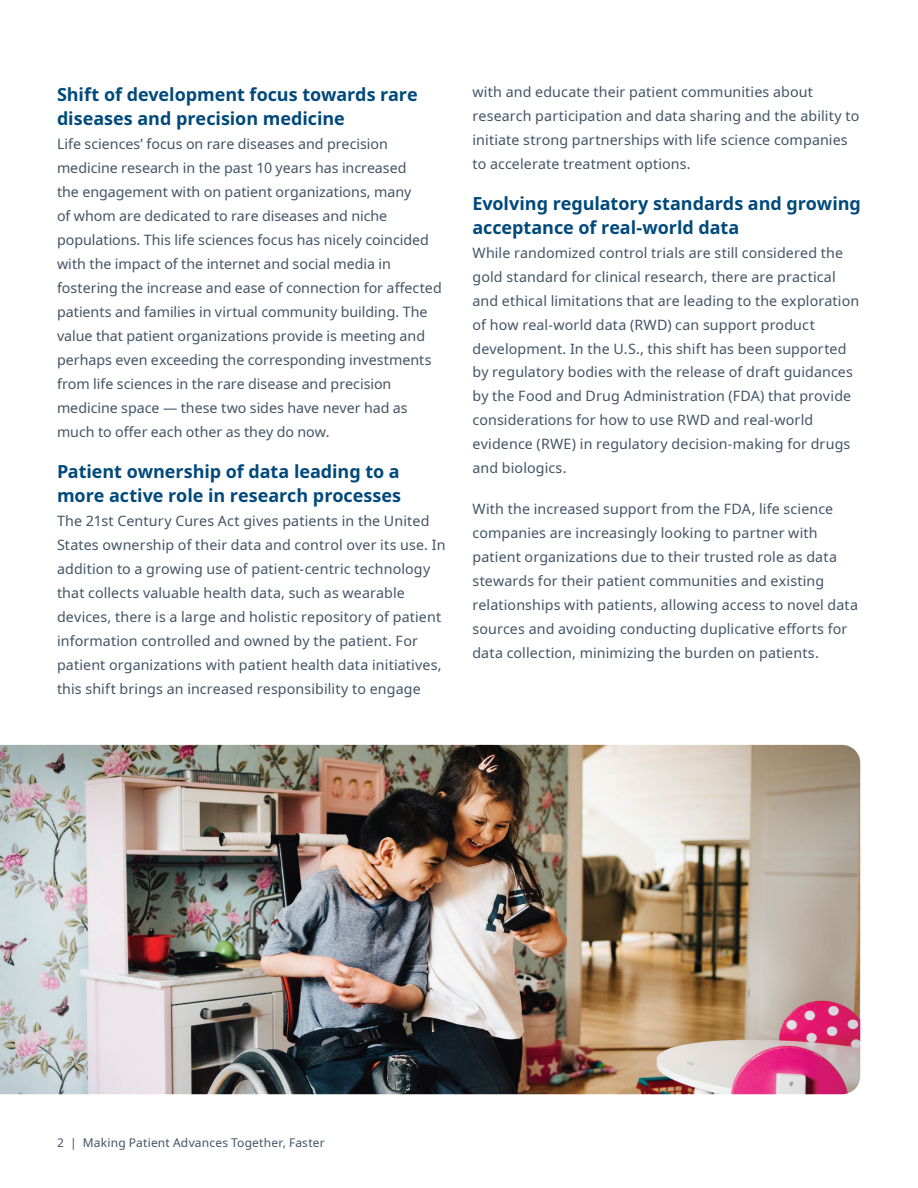
<style>
.page{position:relative;width:918px;height:1188px;background:#fff}
.page>*{position:absolute;margin:0;border:0;box-sizing:border-box;transform-origin:0 0}
.t1{font:700 18px/24px "Noto Sans";letter-spacing:-.005em;color:#00497b}
.t2{font:14.25px/24px "Noto Sans";letter-spacing:.005em;color:#425465}
.t3{font:12px "Noto Sans";letter-spacing:.015em;color:#425465}
</style>
<div class="page">
<img style="left:0;top:745px;width:860px;height:349px">
<p class="t1" style="left:57px;top:83px;width:362px">Shift of development focus towards rare diseases and precision medicine</p>
<p class="t2" style="left:57px;top:132px;width:386px">Life sciences’ focus on rare diseases and precision medicine research in the past 10 years has increased<br>the engagement with on patient organizations, many<br>of whom are dedicated to rare diseases and niche populations. This life sciences focus has nicely coincided with the impact of the internet and social media in fostering the increase and ease of connection for affected patients and families in virtual community building. The value that patient organizations provide is meeting and perhaps even exceeding the corresponding investments from life sciences in the rare disease and precision medicine space — these two sides have never had as much to offer each other as they do now.</p>
<p class="t1" style="left:57px;top:459px;width:346px">Patient ownership of data leading to a more active role in research processes</p>
<p class="t2" style="left:57px;top:509px;width:390px">The 21st Century Cures Act gives patients in the United States ownership of their data and control over its use. In addition to a growing use of patient-centric technology that collects valuable health data, such as wearable devices, there is a large and holistic repository of patient information controlled and owned by the patient. For patient organizations with patient health data initiatives, this shift brings an increased responsibility to engage</p>
<p class="t2" style="left:473px;top:80px;width:388px">with and educate their patient communities about research participation and data sharing and the ability to initiate strong partnerships with life science companies to accelerate treatment options.</p>
<p class="t1" style="left:472px;top:191px;width:390px">Evolving regulatory standards and growing acceptance of real-world data</p>
<p class="t2" style="left:472px;top:241px;width:388px">While randomized control trials are still considered the gold standard for clinical research, there are practical and ethical limitations that are leading to the exploration of how real-world data (RWD) can support product development. In the U.S., this shift has been supported by regulatory bodies with the release of draft guidances by the Food and Drug Administration (FDA) that provide considerations for how to use RWD and real-world evidence (RWE) in regulatory decision-making for drugs and biologics.</p>
<p class="t2" style="left:472px;top:497px;width:387px">With the increased support from the FDA, life science companies are increasingly looking to partner with patient organizations due to their trusted role as data stewards for their patient communities and existing relationships with patients, allowing access to novel data sources and avoiding conducting duplicative efforts for data collection, minimizing the burden on patients.</p>
<p class="t3" style="left:57px;top:1134px;width:269px">2 | Making Patient Advances Together, Faster</p>
</div>
